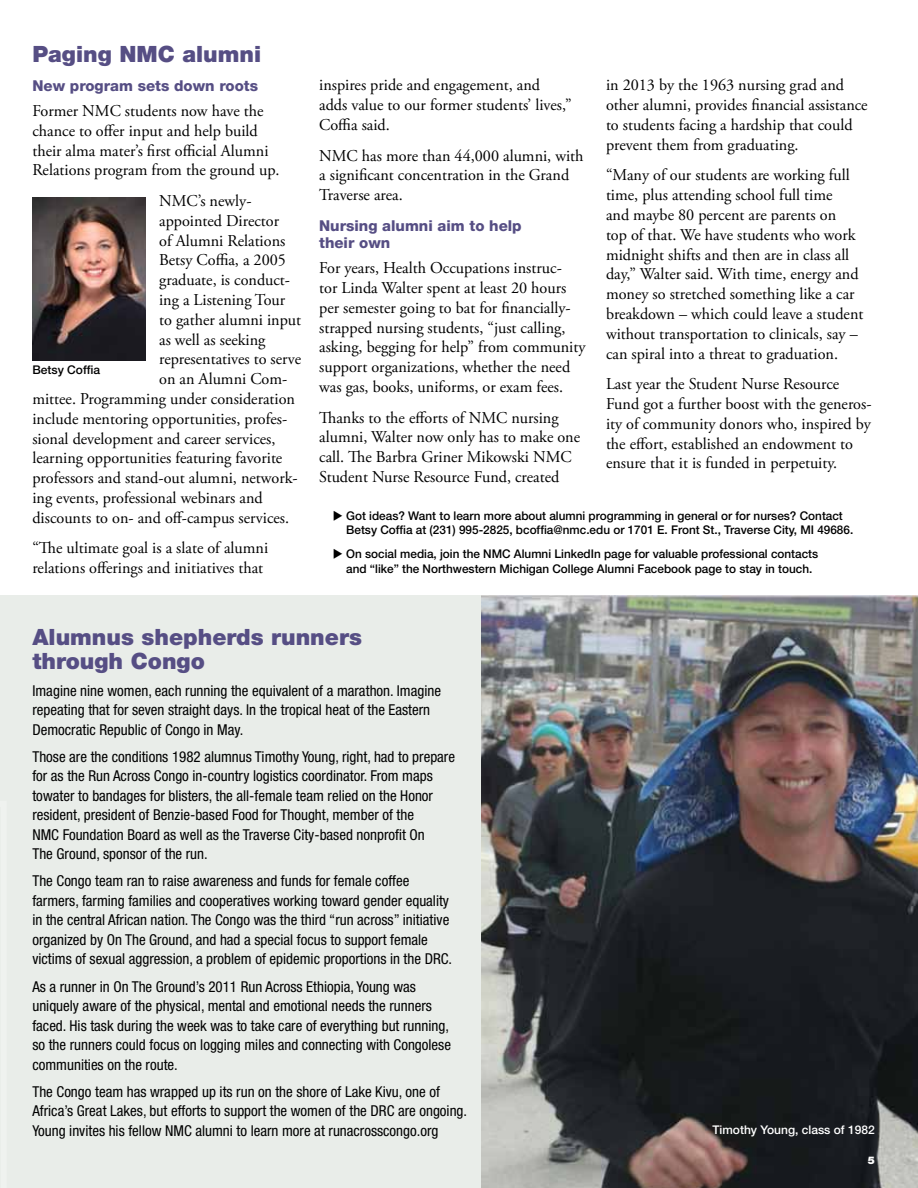
<style>
.page{position:relative;width:918px;height:1188px;background:#fff}
.page>*{position:absolute;margin:0;border:0;box-sizing:border-box;transform-origin:0 0}
.t1{font:900 22.5px/24px "Helvetica Neue";color:#564e84}
.t2{font:16.5px/19.8px "Adobe Garamond Pro";color:#000}
.t3{font:condensed 15px/19.5px "Helvetica Neue";color:#000}
.t4{font:800 15px/17.1px "Helvetica Neue";color:#564e84}
.t5{font:500 12px/14.4px "Helvetica Neue";color:#000}
.t6{font:500 12px "Helvetica Neue";color:#fff}
.t7{font:900 10.5px "Helvetica Neue";color:#fff}
</style>
<div class="page">
<div style="left:0;top:595px;width:918px;height:593px;background:#e9ede9"></div>
<img style="left:32px;top:198px;width:114px;height:162px">
<img style="left:482px;top:595px;width:436px;height:593px">
<h1 class="t1" style="left:32px;top:42px;width:230px">Paging NMC alumni</h1>
<p class="t4" style="left:32px;top:77px;width:227px">New program sets down roots</p>
<p class="t2" style="left:32px;top:102px;width:249px">Former NMC students now have the chance to offer input and help build their alma mater’s first official Alumni Relations program from the ground up.</p>
<p class="t2" style="left:159px;top:192px;width:94px">NMC’s newly-</p>
<p class="t2" style="left:159px;top:211px;width:121px">appointed Director</p>
<p class="t2" style="left:159px;top:231px;width:128px">of Alumni Relations</p>
<p class="t2" style="left:159px;top:251px;width:128px">Betsy Coffia, a 2005</p>
<p class="t2" style="left:159px;top:271px;width:132px">graduate, is conduct-</p>
<p class="t2" style="left:159px;top:291px;width:128px">ing a Listening Tour</p>
<p class="t2" style="left:159px;top:310px;width:144px">to gather alumni input</p>
<p class="t2" style="left:159px;top:330px;width:108px">as well as seeking</p>
<p class="t2" style="left:159px;top:350px;width:144px">representatives to serve</p>
<p class="t2" style="left:159px;top:370px;width:130px">on an Alumni Com-</p>
<p class="t2" style="left:32px;top:390px;width:264px">mittee. Programming under consideration</p>
<p class="t2" style="left:32px;top:409px;width:256px">include mentoring opportunities, profes-</p>
<p class="t2" style="left:32px;top:429px;width:245px">sional development and career services,</p>
<p class="t2" style="left:32px;top:449px;width:251px">learning opportunities featuring favorite</p>
<p class="t2" style="left:32px;top:469px;width:267px">professors and stand-out alumni, network-</p>
<p class="t2" style="left:32px;top:489px;width:232px">ing events, professional webinars and</p>
<p class="t2" style="left:32px;top:508px;width:258px">discounts to on- and off-campus services.</p>
<p class="t2" style="left:32px;top:539px;width:237px">“The ultimate goal is a slate of alumni relations offerings and initiatives that</p>
<p class="t5" style="left:32px;top:362px;width:69px">Betsy Coffia</p>
<p class="t2" style="left:319px;top:76px;width:254px">inspires pride and engagement, and adds value to our former students’ lives,”<br>Coffia said.</p>
<p class="t2" style="left:319px;top:146px;width:266px">NMC has more than 44,000 alumni, with a significant concentration in the Grand<br>Traverse area.</p>
<p class="t4" style="left:319px;top:217px;width:204px">Nursing alumni aim to help their own</p>
<p class="t2" style="left:319px;top:259px;width:268px">For years, Health Occupations instruc-<br>tor Linda Walter spent at least 20 hours per semester going to bat for financially&shy;strapped nursing students, “just calling, asking, begging for help” from community support organizations, whether the need was gas, books, uniforms, or exam fees.</p>
<p class="t2" style="left:319px;top:408px;width:262px">Thanks to the efforts of NMC nursing alumni, Walter now only has to make one call. The Barbra Griner Mikowski NMC Student Nurse Resource Fund, created</p>
<p class="t2" style="left:606px;top:76px;width:263px">in 2013 by the 1963 nursing grad and other alumni, provides financial assistance to students facing a hardship that could prevent them from graduating.</p>
<p class="t2" style="left:606px;top:166px;width:259px">“Many of our students are working full time, plus attending school full time<br>and maybe 80 percent are parents on<br>top of that. We have students who work midnight shifts and then are in class all day,” Walter said. With time, energy and money so stretched something like a car breakdown – which could leave a student without transportation to clinicals, say – can spiral into a threat to graduation.</p>
<p class="t2" style="left:606px;top:375px;width:267px">Last year the Student Nurse Resource Fund got a further boost with the generos&shy;ity of community donors who, inspired by the effort, established an endowment to ensure that it is funded in perpetuity.</p>
<p class="t5" style="left:346px;top:508px;width:509px">Got ideas? Want to learn more about alumni programming in general or for nurses? Contact<br>Betsy Coffia at (231) 995-2825, bcoffia@nmc.edu or 1701 E. Front St., Traverse City, MI 49686.</p>
<p class="t5" style="left:346px;top:547px;width:474px">On social media, join the NMC Alumni LinkedIn page for valuable professional contacts and “like” the Northwestern Michigan College Alumni Facebook page to stay in touch.</p>
<h1 class="t1" style="left:32px;top:625px;width:331px">Alumnus shepherds runners through Congo</h1>
<p class="t3" style="left:32px;top:681px;width:410px">Imagine nine women, each running the equivalent of a marathon. Imagine repeating that for seven straight days. In the tropical heat of the Eastern<br>Democratic Republic of Congo in May.</p>
<p class="t3" style="left:32px;top:747px;width:424px">Those are the conditions 1982 alumnus Timothy Young, right, had to prepare for as the Run Across Congo in-country logistics coordinator. From maps towater to bandages for blisters, the all-female team relied on the Honor resident, president of Benzie-based Food for Thought, member of the<br>NMC Foundation Board as well as the Traverse City-based nonprofit On<br>The Ground, sponsor of the run.</p>
<p class="t3" style="left:32px;top:871px;width:421px">The Congo team ran to raise awareness and funds for female coffee farmers, farming families and cooperatives working toward gender equality in the central African nation. The Congo was the third “run across” initiative organized by On The Ground, and had a special focus to support female victims of sexual aggression, a problem of epidemic proportions in the DRC.</p>
<p class="t3" style="left:32px;top:976px;width:420px">As a runner in On The Ground’s 2011 Run Across Ethiopia, Young was uniquely aware of the physical, mental and emotional needs the runners faced. His task during the week was to take care of everything but running, so the runners could focus on logging miles and connecting with Congolese communities on the route.</p>
<p class="t3" style="left:32px;top:1081px;width:436px">The Congo team has wrapped up its run on the shore of Lake Kivu, one of<br>Africa’s Great Lakes, but efforts to support the women of the DRC are ongoing.<br>Young invites his fellow NMC alumni to learn more at runacrosscongo.org</p>
<p class="t6" style="left:712px;top:1123px;width:164px">Timothy Young, class of 1982</p>
<p class="t7" style="left:868px;top:1154px;width:9px">5</p>
</div>
